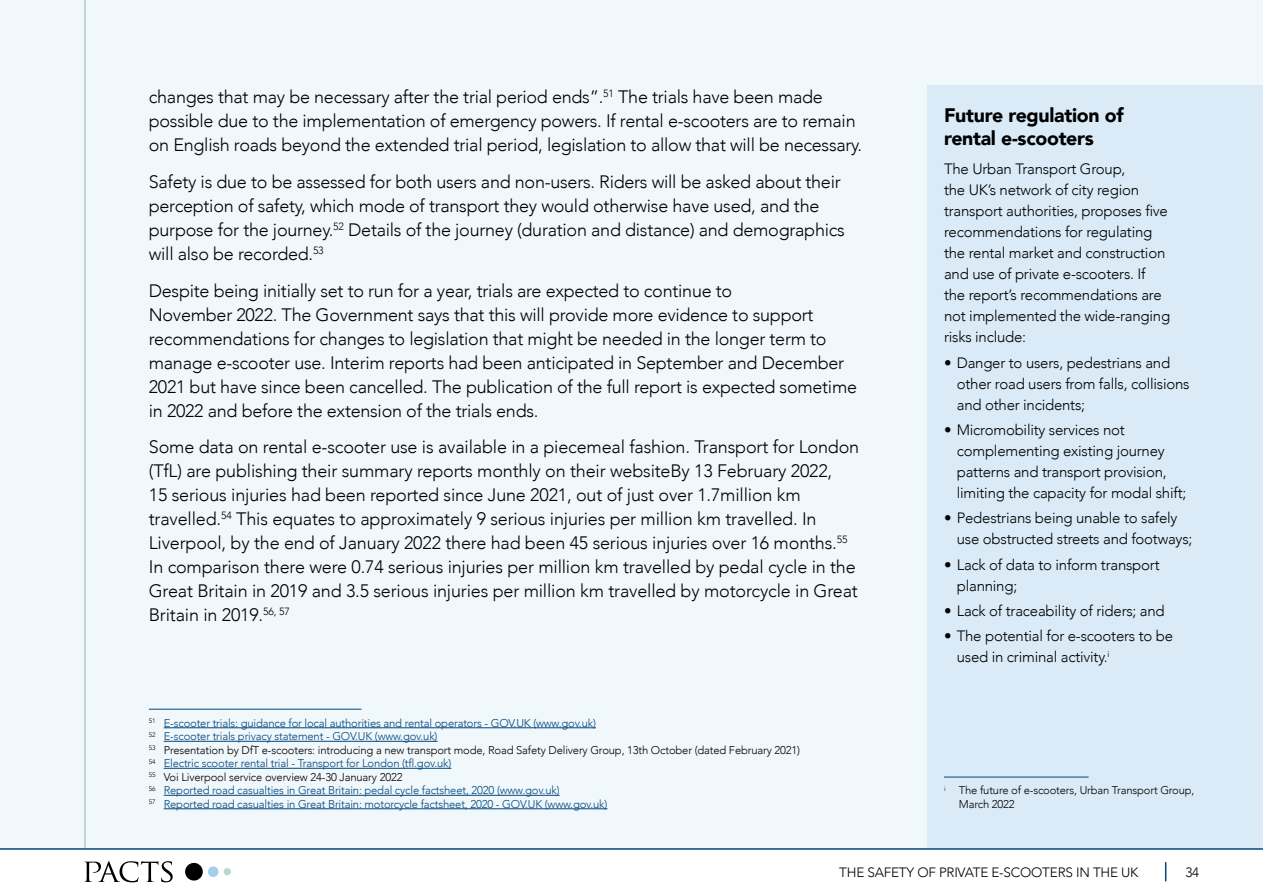
<style>
.page{position:relative;width:1263px;height:893px;background:#fff}
.page>*{position:absolute;margin:0;border:0;box-sizing:border-box;transform-origin:0 0}
.H4_Quote{font:900 19.5px/23.4px "Avenir";letter-spacing:-.015em;color:#000}
.P_Body_copy{font:300 18px/24px "Avenir";letter-spacing:-.015em;color:#000}
.H4_Quote-2{font:300 15px/21px "Avenir";letter-spacing:-.015em;color:#000}
.t1{font:300 13.5px "Avenir";letter-spacing:-.015em;color:#000}
.H6_Footnote{font:300 11.25px "Avenir";letter-spacing:-.015em;color:#00457c}
.H6_Footnote-2{font:300 11.25px/13.5px "Avenir";letter-spacing:-.015em;color:#000}
</style>
<div class="page">
<div style="left:0;top:0;width:1263px;height:850px;background:#f1f8fc"></div>
<hr style="left:149px;top:709px;width:212px;height:1px;background:#00457d">
<hr style="left:164px;top:727px;width:432px;height:1px;background:#00457c">
<hr style="left:164px;top:741px;width:273px;height:1px;background:#00457c">
<hr style="left:164px;top:768px;width:287px;height:1px;background:#00457c">
<hr style="left:164px;top:795px;width:396px;height:1px;background:#00457c">
<hr style="left:164px;top:808px;width:443px;height:1px;background:#00457c">
<div style="left:927px;top:85px;width:336px;height:764px;background:#daebf7"></div>
<hr style="left:944px;top:777px;width:145px;height:1px;background:#00457d">
<hr style="left:84px;top:0;width:2px;height:850px;background:#b3c7d8">
<svg style="left:1165px;top:862px;width:1px;height:19px"></svg>
<div style="left:208px;top:866px;width:10px;height:11px;background:#a3ceec;border-radius:50%"></div>
<div style="left:224px;top:868px;width:7px;height:7px;background:#b8d9cc;border-radius:50%"></div>
<svg style="left:185px;top:863px;width:18px;height:17px"></svg>
<svg style="left:84px;top:861px;width:89px;height:21px"></svg>
<hr style="left:0;top:848px;width:1263px;height:2px;background:#00457d">
<p class="P_Body_copy" style="left:149px;top:85px;width:715px">changes that may be necessary after the trial period ends”.<sup>51</sup> The trials have been made possible due to the implementation of emergency powers. If rental e-scooters are to remain on English roads beyond the extended trial period, legislation to allow that will be necessary.</p>
<p class="P_Body_copy" style="left:149px;top:170px;width:697px">Safety is due to be assessed for both users and non-users. Riders will be asked about their perception of safety, which mode of transport they would otherwise have used, and the purpose for the journey.<sup>52</sup> Details of the journey (duration and distance) and demographics will also be recorded.<sup>53</sup></p>
<p class="P_Body_copy" style="left:149px;top:278px;width:710px">Despite being initially set to run for a year, trials are expected to continue to<br>November 2022. The Government says that this will provide more evidence to support recommendations for changes to legislation that might be needed in the longer term to manage e-scooter use. Interim reports had been anticipated in September and December 2021 but have since been cancelled. The publication of the full report is expected sometime in 2022 and before the extension of the trials ends.</p>
<p class="P_Body_copy" style="left:149px;top:435px;width:712px">Some data on rental e-scooter use is available in a piecemeal fashion. Transport for London (TfL) are publishing their summary reports monthly on their websiteBy 13 February 2022,<br>15 serious injuries had been reported since June 2021, out of just over 1.7million km travelled.<sup>54</sup> This equates to approximately 9 serious injuries per million km travelled. In Liverpool, by the end of January 2022 there had been 45 serious injuries over 16 months.<sup>55<br></sup>In comparison there were 0.74 serious injuries per million km travelled by pedal cycle in the Great Britain in 2019 and 3.5 serious injuries per million km travelled by motorcycle in Great Britain in 2019.<sup>56,</sup> <sup>57</sup></p>
<h6 class="H6_Footnote" style="left:149px;top:716px;width:449px"><sup>51</sup> E-scooter trials: guidance for local authorities and rental operators - GOV.UK (www.gov.uk)</h6>
<h6 class="H6_Footnote" style="left:149px;top:730px;width:290px"><sup>52</sup> E-scooter trials privacy statement - GOV.UK (www.gov.uk)</h6>
<h6 class="H6_Footnote-2" style="left:149px;top:743px;width:653px"><sup>53</sup> Presentation by DfT e-scooters: introducing a new transport mode, Road Safety Delivery Group, 13th October (dated February 2021)</h6>
<h6 class="H6_Footnote" style="left:149px;top:757px;width:304px"><sup>54</sup> Electric scooter rental trial - Transport for London (tfl.gov.uk)</h6>
<h6 class="H6_Footnote-2" style="left:149px;top:770px;width:255px"><sup>55</sup> Voi Liverpool service overview 24-30 January 2022</h6>
<h6 class="H6_Footnote" style="left:149px;top:784px;width:412px"><sup>56</sup> Reported road casualties in Great Britain: pedal cycle factsheet, 2020 (www.gov.uk)</h6>
<h6 class="H6_Footnote" style="left:149px;top:797px;width:460px"><sup>57</sup> Reported road casualties in Great Britain: motorcycle factsheet, 2020 - GOV.UK (www.gov.uk)</h6>
<h4 class="H4_Quote" style="left:944px;top:103px;width:181px">Future regulation of rental e-scooters</h4>
<h4 class="H4_Quote-2" style="left:944px;top:159px;width:228px">The Urban Transport Group,<br>the UK’s network of city region transport authorities, proposes five recommendations for regulating the rental market and construction and use of private e-scooters. If the report’s recommendations are not implemented the wide-ranging risks include:</h4>
<h4 class="H4_Quote-2" style="left:957px;top:352px;width:234px;text-indent:-13px">• Danger to users, pedestrians and other road users from falls, collisions and other incidents;</h4>
<h4 class="H4_Quote-2" style="left:957px;top:419px;width:231px;text-indent:-13px">• Micromobility services not complementing existing journey patterns and transport provision, limiting the capacity for modal shift;</h4>
<h4 class="H4_Quote-2" style="left:957px;top:508px;width:237px;text-indent:-13px">• Pedestrians being unable to safely use obstructed streets and footways;</h4>
<h4 class="H4_Quote-2" style="left:957px;top:554px;width:204px;text-indent:-13px">• Lack of data to inform transport planning;</h4>
<h4 class="H4_Quote-2" style="left:944px;top:600px;width:222px">• Lack of traceability of riders; and</h4>
<h4 class="H4_Quote-2" style="left:957px;top:625px;width:218px;text-indent:-13px">• The potential for e-scooters to be used in criminal activity.<sup>i</sup></h4>
<h6 class="H6_Footnote-2" style="left:959px;top:784px;width:237px;text-indent:-15px"><sup>i</sup> The future of e-scooters, Urban Transport Group,<br>March 2022</h6>
<p class="t1" style="left:839px;top:864px;width:301px">THE SAFETY OF PRIVATE E-SCOOTERS IN THE UK</p>
<p class="t1" style="left:1185px;top:864px;width:15px">34</p>
</div>
